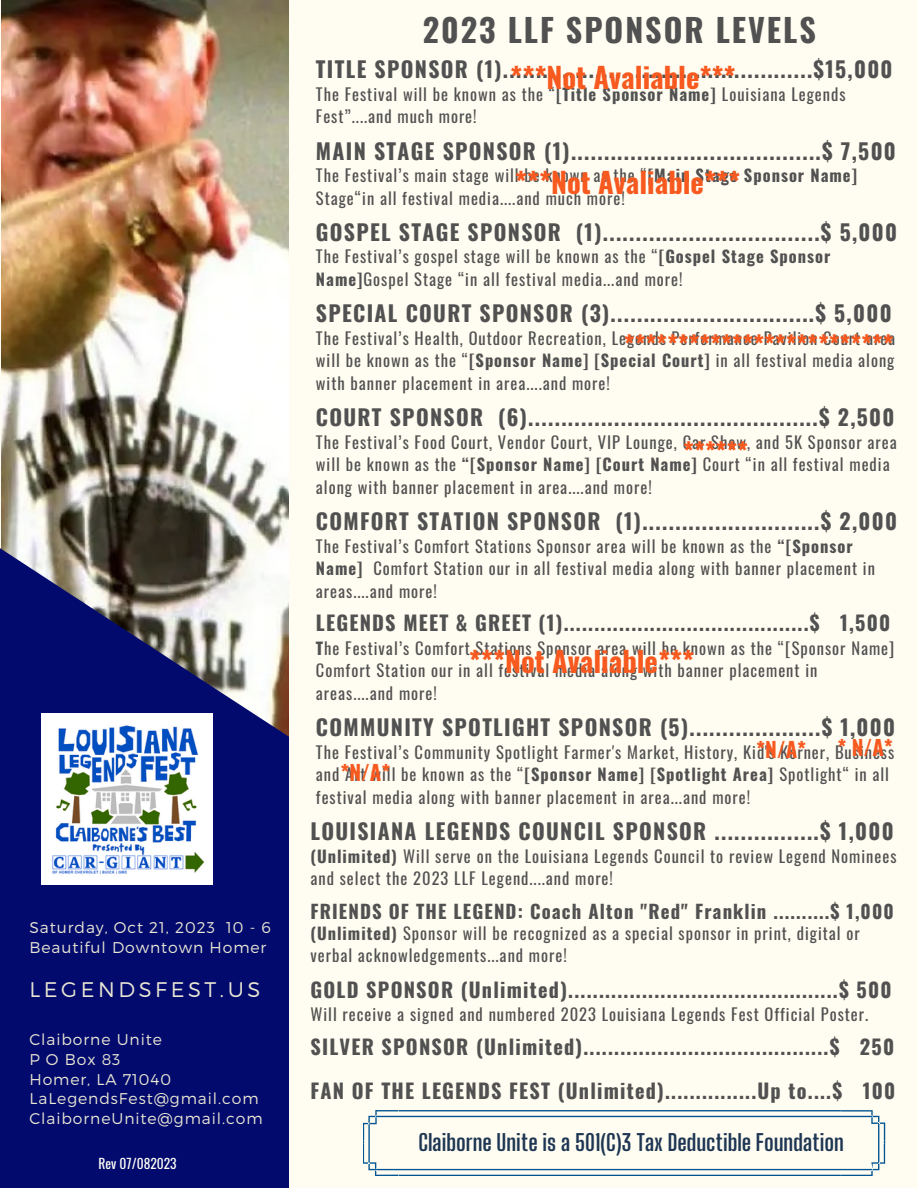
<style>
.page{position:relative;width:918px;height:1188px;background:#fffdf1}
.page>*{position:absolute;margin:0;border:0;box-sizing:border-box;transform-origin:0 0}
.t1{font:700 32.1px "Oswald";letter-spacing:.06em;color:#515151}
.t2{font:700 28.5px "Oswald";color:#f7591f}
.t3{font:700 25.5px "Oswald";color:#f7591f}
.t4{font:700 22.5px "Big Shoulders Display";color:#1e3653}
.t5{font:700 21.75px "Oswald";letter-spacing:.06em;color:#515151}
.t6{font:300 21.15px "Montserrat";letter-spacing:.17em;color:#e9e6d3}
.t7{font:700 21px "Oswald";color:#f7591f}
.t8{font:700 20.25px "Oswald";letter-spacing:.06em;color:#515151}
.t9{font:700 18.75px "Oswald";letter-spacing:.06em;color:#515151}
.t10{font:16.5px/22.5px "Oswald";letter-spacing:.06em;color:#515151}
.t11{font:300 15.6px "Montserrat";letter-spacing:.06em;color:#e9e6d3}
.t12{font:13.5px "Oswald";color:#fffff6}
.s1{font-weight:700}
</style>
<div class="page">
<img style="left:2px;top:0;width:287px;height:856px">
<div style="left:0;top:869px;width:288px;height:319px;background:#020a6e"></div>
<svg style="left:0;top:543px;width:288px;height:330px;fill:#020a6e"></svg>
<svg style="left:363px;top:1110px;width:522px;height:66px"></svg>
<img style="left:41px;top:714px;width:171px;height:171px">
<p class="t11" style="left:29px;top:917px;width:243px">Saturday, Oct 21, 2023 10 - 6</p>
<p class="t11" style="left:29px;top:937px;width:238px">Beautiful Downtown Homer</p>
<p class="t6" style="left:29px;top:976px;width:232px">LEGENDSFEST.US</p>
<p class="t11" style="left:29px;top:1029px;width:134px">Claiborne Unite</p>
<p class="t11" style="left:29px;top:1049px;width:93px">P O Box 83</p>
<p class="t11" style="left:29px;top:1069px;width:143px">Homer, LA 71040</p>
<p class="t11" style="left:29px;top:1089px;width:231px">LaLegendsFest@gmail.com</p>
<p class="t11" style="left:29px;top:1108px;width:235px">ClaiborneUnite@gmail.com</p>
<p class="t12" style="left:99px;top:1153px;width:80px">Rev 07/082023</p>
<p class="t1" style="left:423px;top:5px;width:395px">2023 LLF SPONSOR LEVELS</p>
<p class="t5" style="left:316px;top:52px;width:578px">TITLE SPONSOR (1)...............................................$15,000</p>
<p class="t10" style="left:316px;top:82px;width:531px">The Festival will be known as the “<span class="s1">[Title Sponsor Name]</span> Louisiana Legends<br>Fest”....and much more!</p>
<p class="t5" style="left:316px;top:134px;width:581px">MAIN STAGE SPONSOR (1)......................................$ 7,500</p>
<p class="t10" style="left:316px;top:163px;width:543px">The Festival’s main stage will be known as the “<span class="s1">[Main Stage Sponsor Name]<br></span>Stage“in all festival media....and much more!</p>
<p class="t5" style="left:316px;top:215px;width:583px">GOSPEL STAGE SPONSOR (1).................................$ 5,000</p>
<p class="t10" style="left:316px;top:245px;width:516px">The Festival’s gospel stage will be known as the “<span class="s1">[Gospel Stage Sponsor<br>Name]</span>Gospel Stage “in all festival media...and more!</p>
<p class="t5" style="left:316px;top:296px;width:577px">SPECIAL COURT SPONSOR (3)...............................$ 5,000</p>
<p class="t10" style="left:316px;top:326px;width:581px;text-align:justify">The Festival’s Health, Outdoor Recreation, Legends Performance Pavilion Court area will be known as the “<span class="s1">[Sponsor Name] [Special Court]</span> in all festival media along with banner placement in area....and more!</p>
<p class="t5" style="left:316px;top:400px;width:580px">COURT SPONSOR (6)............................................$ 2,500</p>
<p class="t10" style="left:316px;top:430px;width:582px">The Festival’s Food Court, Vendor Court, VIP Lounge, Car Show, and 5K Sponsor area will be known as the <span class="s1">“[Sponsor Name] [Court Name]</span> Court “in all festival media along with banner placement in area....and more!</p>
<p class="t2" style="left:510px;top:55px;width:227px">***Not Avaliable***</p>
<p class="t2" style="left:515px;top:160px;width:227px">***Not Avaliable***</p>
<p class="t3" style="left:624px;top:324px;width:271px">*************************</p>
<p class="t3" style="left:683px;top:431px;width:66px">******</p>
<p class="t5" style="left:316px;top:504px;width:583px">COMFORT STATION SPONSOR (1)...........................$ 2,000</p>
<p class="t10" style="left:316px;top:534px;width:560px">The Festival’s Comfort Stations Sponsor area will be known as the <span class="s1">“[Sponsor<br>Name]</span> Comfort Station our in all festival media along with banner placement in areas....and more!</p>
<p class="t8" style="left:316px;top:607px;width:576px">LEGENDS MEET &amp; GREET (1)........................................$ 1,500</p>
<p class="t10" style="left:316px;top:636px;width:580px"><span class="s1">T</span>he Festival’s Comfort Stations Sponsor area will be known as the “[Sponsor Name]<br>Comfort Station our in all festival media along with banner placement in areas....and more!</p>
<p class="t7" style="left:838px;top:731px;width:57px">* N/A*</p>
<p class="t7" style="left:340px;top:756px;width:51px">*N/A*</p>
<p class="t2" style="left:469px;top:639px;width:227px">***Not Avaliable***</p>
<p class="t5" style="left:316px;top:710px;width:581px">COMMUNITY SPOTLIGHT SPONSOR (5)....................$ 1,000</p>
<p class="t10" style="left:316px;top:740px;width:580px">The Festival’s Community Spotlight Farmer's Market, History, Kid's Korner, Business and Art will be known as the “<span class="s1">[Sponsor Name] [Spotlight Area]</span> Spotlight“ in all festival media along with banner placement in area...and more!</p>
<p class="t7" style="left:756px;top:733px;width:51px">*N/A*</p>
<p class="t5" style="left:311px;top:814px;width:585px">LOUISIANA LEGENDS COUNCIL SPONSOR ................$ 1,000</p>
<p class="t10" style="left:311px;top:844px;width:588px"><span class="s1">(Unlimited)</span> Will serve on the Louisiana Legends Council to review Legend Nominees and select the 2023 LLF Legend....and more!</p>
<p class="t9" style="left:311px;top:896px;width:585px">FRIENDS OF THE LEGEND: Coach Alton "Red" Franklin ..........$ 1,000</p>
<p class="t10" style="left:311px;top:921px;width:551px"><span class="s1">(Unlimited)</span> Sponsor will be recognized as a special sponsor in print, digital or verbal acknowledgements...and more!</p>
<p class="t8" style="left:311px;top:974px;width:583px">GOLD SPONSOR (Unlimited)............................................$ 500</p>
<p class="t10" style="left:311px;top:1003px;width:559px">Will receive a signed and numbered 2023 Louisiana Legends Fest Official Poster.</p>
<p class="t8" style="left:311px;top:1031px;width:585px">SILVER SPONSOR (Unlimited)........................................$ 250</p>
<p class="t8" style="left:311px;top:1075px;width:586px">FAN OF THE LEGENDS FEST (Unlimited)...............Up to....$ 100</p>
<p class="t4" style="left:419px;top:1129px;width:427px">Claiborne Unite is a 501(C)3 Tax Deductible Foundation</p>
</div>
